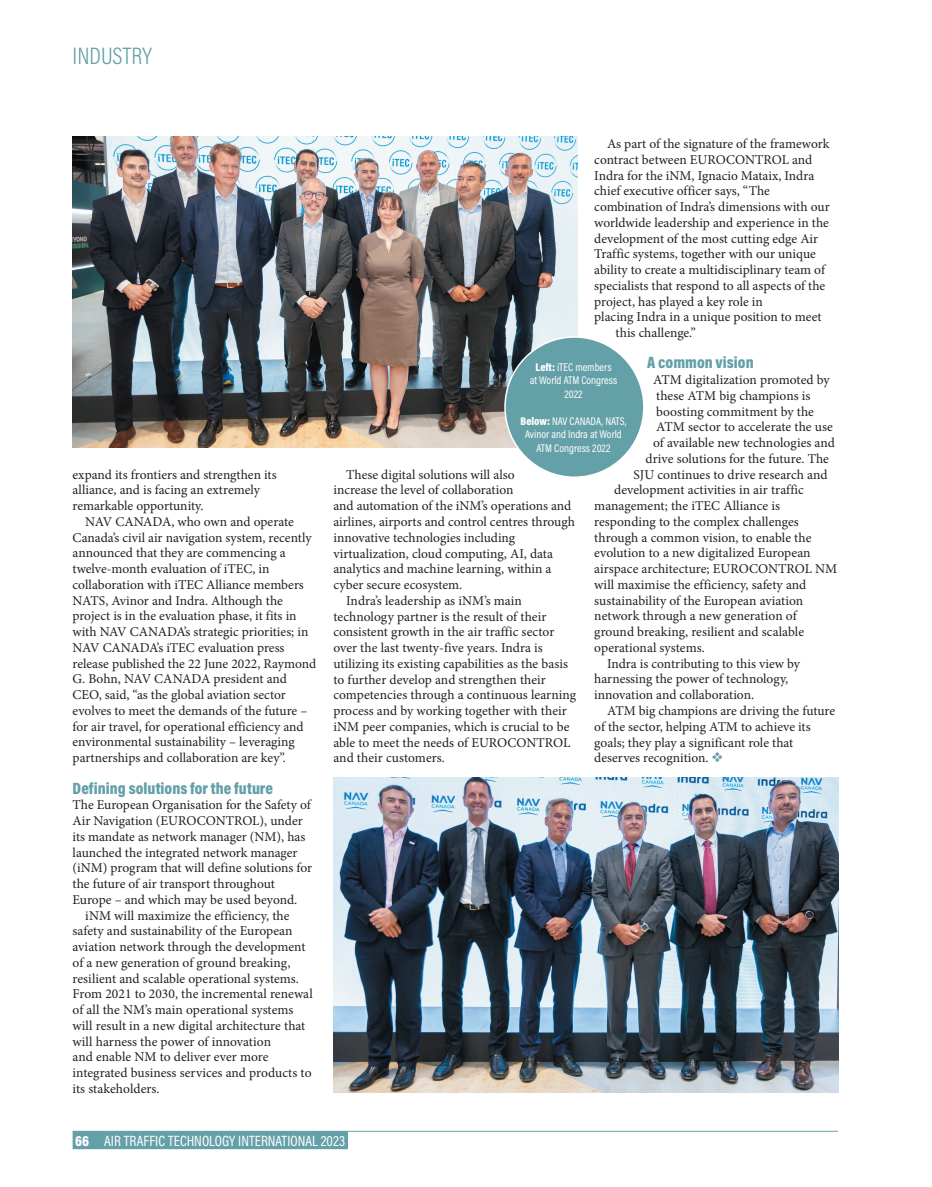
<style>
.page{position:relative;width:932px;height:1187px;background:#fff}
.page>*{position:absolute;margin:0;border:0;box-sizing:border-box;transform-origin:0 0}
.t1{font:300 24px "Acumin Pro Cond";letter-spacing:.005em;color:#64a0a7}
.t2{font:900 16.5px "Acumin Pro Cond";color:#64a0a7}
.t3{font:15px "Acumin Pro Cond";color:#fff}
.t4{font:13.5px "Minion Pro";color:#231f20}
.t5{font:11.25px/13.5px "Acumin Pro Cond";color:#fff;text-align:center}
.s1{color:#64a0a7}
.s2{font-weight:900}
</style>
<div class="page">
<img style="left:333px;top:778px;width:505px;height:315px">
<img style="left:73px;top:136px;width:504px;height:311px">
<div style="left:505px;top:337px;width:139px;height:140px;background:#64a0a7;border-radius:50%"></div>
<hr style="left:73px;top:1131px;width:765px;height:1px;background:#64a0a7">
<div style="left:73px;top:1131px;width:275px;height:18px;background:#64a0a7"></div>
<p class="t1" style="left:73px;top:40px;width:81px">INDUSTRY</p>
<p class="t4" style="left:73px;top:465px;width:206px">expand its frontiers and strengthen its</p>
<p class="t4" style="left:73px;top:481px;width:189px">alliance, and is facing an extremely</p>
<p class="t4" style="left:73px;top:497px;width:133px">remarkable opportunity.</p>
<p class="t4" style="left:85px;top:513px;width:210px">NAV CANADA, who own and operate</p>
<p class="t4" style="left:73px;top:528px;width:240px">Canada’s civil air navigation system, recently</p>
<p class="t4" style="left:73px;top:544px;width:215px">announced that they are commencing a</p>
<p class="t4" style="left:73px;top:560px;width:199px">twelve-month evaluation of iTEC, in</p>
<p class="t4" style="left:73px;top:576px;width:233px">collaboration with iTEC Alliance members</p>
<p class="t4" style="left:73px;top:591px;width:212px">NATS, Avinor and Indra. Although the</p>
<p class="t4" style="left:73px;top:607px;width:226px">project is in the evaluation phase, it fits in</p>
<p class="t4" style="left:73px;top:623px;width:237px">with NAV CANADA’s strategic priorities; in</p>
<p class="t4" style="left:73px;top:639px;width:213px">NAV CANADA’s iTEC evaluation press</p>
<p class="t4" style="left:73px;top:654px;width:245px">release published the 22 June 2022, Raymond</p>
<p class="t4" style="left:73px;top:670px;width:216px">G. Bohn, NAV CANADA president and</p>
<p class="t4" style="left:73px;top:686px;width:215px">CEO, said, “as the global aviation sector</p>
<p class="t4" style="left:73px;top:702px;width:236px">evolves to meet the demands of the future –</p>
<p class="t4" style="left:73px;top:717px;width:233px">for air travel, for operational efficiency and</p>
<p class="t4" style="left:73px;top:733px;width:224px">environmental sustainability – leveraging</p>
<p class="t4" style="left:73px;top:749px;width:215px">partnerships and collaboration are key”.</p>
<p class="t2" style="left:73px;top:777px;width:202px">Defining solutions for the future</p>
<p class="t4" style="left:73px;top:796px;width:240px">The European Organisation for the Safety of</p>
<p class="t4" style="left:73px;top:812px;width:232px">Air Navigation (EUROCONTROL), under</p>
<p class="t4" style="left:73px;top:828px;width:234px">its mandate as network manager (NM), has</p>
<p class="t4" style="left:73px;top:843px;width:227px">launched the integrated network manager</p>
<p class="t4" style="left:73px;top:859px;width:241px">(iNM) program that will define solutions for</p>
<p class="t4" style="left:73px;top:875px;width:204px">the future of air transport throughout</p>
<p class="t4" style="left:73px;top:891px;width:226px">Europe – and which may be used beyond.</p>
<p class="t4" style="left:85px;top:906px;width:206px">iNM will maximize the efficiency, the</p>
<p class="t4" style="left:73px;top:922px;width:221px">safety and sustainability of the European</p>
<p class="t4" style="left:73px;top:938px;width:235px">aviation network through the development</p>
<p class="t4" style="left:73px;top:954px;width:219px">of a new generation of ground breaking,</p>
<p class="t4" style="left:73px;top:969px;width:228px">resilient and scalable operational systems.</p>
<p class="t4" style="left:73px;top:985px;width:242px">From 2021 to 2030, the incremental renewal</p>
<p class="t4" style="left:73px;top:1001px;width:222px">of all the NM’s main operational systems</p>
<p class="t4" style="left:73px;top:1017px;width:234px">will result in a new digital architecture that</p>
<p class="t4" style="left:73px;top:1032px;width:200px">will harness the power of innovation</p>
<p class="t4" style="left:73px;top:1048px;width:197px">and enable NM to deliver ever more</p>
<p class="t4" style="left:73px;top:1064px;width:240px">integrated business services and products to</p>
<p class="t4" style="left:73px;top:1080px;width:88px">its stakeholders.</p>
<p class="t4" style="left:607px;top:135px;width:224px">As part of the signature of the framework</p>
<p class="t4" style="left:594px;top:150px;width:220px">contract between EUROCONTROL and</p>
<p class="t4" style="left:594px;top:166px;width:222px">Indra for the iNM, Ignacio Mataix, Indra</p>
<p class="t4" style="left:594px;top:182px;width:177px">chief executive officer says, “The</p>
<p class="t4" style="left:594px;top:198px;width:237px">combination of Indra’s dimensions with our</p>
<p class="t4" style="left:594px;top:213px;width:236px">worldwide leadership and experience in the</p>
<p class="t4" style="left:594px;top:229px;width:225px">development of the most cutting edge Air</p>
<p class="t4" style="left:594px;top:245px;width:223px">Traffic systems, together with our unique</p>
<p class="t4" style="left:594px;top:261px;width:232px">ability to create a multidisciplinary team of</p>
<p class="t4" style="left:594px;top:276px;width:232px">specialists that respond to all aspects of the</p>
<p class="t4" style="left:594px;top:292px;width:170px">project, has played a key role in</p>
<p class="t4" style="left:594px;top:308px;width:229px">placing Indra in a unique position to meet</p>
<p class="t4" style="left:616px;top:324px;width:82px">this challenge.”</p>
<p class="t2" style="left:647px;top:352px;width:108px">A common vision</p>
<p class="t4" style="left:653px;top:371px;width:178px">ATM digitalization promoted by</p>
<p class="t4" style="left:656px;top:387px;width:156px">these ATM big champions is</p>
<p class="t4" style="left:656px;top:402px;width:159px">boosting commitment by the</p>
<p class="t4" style="left:656px;top:418px;width:178px">ATM sector to accelerate the use</p>
<p class="t4" style="left:653px;top:434px;width:183px">of available new technologies and</p>
<p class="t4" style="left:646px;top:450px;width:185px">drive solutions for the future. The</p>
<p class="t4" style="left:634px;top:465px;width:195px">SJU continues to drive research and</p>
<p class="t4" style="left:614px;top:481px;width:191px">development activities in air traffic</p>
<p class="t4" style="left:594px;top:497px;width:187px">management; the iTEC Alliance is</p>
<p class="t4" style="left:594px;top:513px;width:206px">responding to the complex challenges</p>
<p class="t4" style="left:594px;top:528px;width:219px">through a common vision, to enable the</p>
<p class="t4" style="left:594px;top:544px;width:218px">evolution to a new digitalized European</p>
<p class="t4" style="left:594px;top:560px;width:244px">airspace architecture; EUROCONTROL NM</p>
<p class="t4" style="left:594px;top:576px;width:214px">will maximise the efficiency, safety and</p>
<p class="t4" style="left:594px;top:591px;width:210px">sustainability of the European aviation</p>
<p class="t4" style="left:594px;top:607px;width:204px">network through a new generation of</p>
<p class="t4" style="left:594px;top:623px;width:211px">ground breaking, resilient and scalable</p>
<p class="t4" style="left:594px;top:639px;width:112px">operational systems.</p>
<p class="t4" style="left:607px;top:654px;width:194px">Indra is contributing to this view by</p>
<p class="t4" style="left:594px;top:670px;width:196px">harnessing the power of technology,</p>
<p class="t4" style="left:594px;top:686px;width:161px">innovation and collaboration.</p>
<p class="t4" style="left:607px;top:702px;width:230px">ATM big champions are driving the future</p>
<p class="t4" style="left:594px;top:717px;width:218px">of the sector, helping ATM to achieve its</p>
<p class="t4" style="left:594px;top:733px;width:201px">goals; they play a significant role that</p>
<p class="t4" style="left:594px;top:749px;width:130px">deserves recognition. <span class="s1">❖</span></p>
<p class="t5" style="left:530px;top:360px;width:89px"><span class="s2">Left:</span> iTEC members<br>at World ATM Congress<br>2022</p>
<p class="t5" style="left:521px;top:414px;width:107px"><span class="s2">Below:</span> NAV CANADA, NATS,<br>Avinor and Indra at World<br>ATM Congress 2022</p>
<p class="t4" style="left:346px;top:465px;width:170px">These digital solutions will also</p>
<p class="t4" style="left:333px;top:481px;width:182px">increase the level of collaboration</p>
<p class="t4" style="left:333px;top:497px;width:239px">and automation of the iNM’s operations and</p>
<p class="t4" style="left:333px;top:513px;width:243px">airlines, airports and control centres through</p>
<p class="t4" style="left:333px;top:528px;width:183px">innovative technologies including</p>
<p class="t4" style="left:333px;top:544px;width:221px">virtualization, cloud computing, AI, data</p>
<p class="t4" style="left:333px;top:560px;width:220px">analytics and machine learning, within a</p>
<p class="t4" style="left:333px;top:576px;width:130px">cyber secure ecosystem.</p>
<p class="t4" style="left:346px;top:591px;width:177px">Indra’s leadership as iNM’s main</p>
<p class="t4" style="left:333px;top:607px;width:214px">technology partner is the result of their</p>
<p class="t4" style="left:333px;top:623px;width:222px">consistent growth in the air traffic sector</p>
<p class="t4" style="left:333px;top:639px;width:211px">over the last twenty-five years. Indra is</p>
<p class="t4" style="left:333px;top:654px;width:236px">utilizing its existing capabilities as the basis</p>
<p class="t4" style="left:333px;top:670px;width:214px">to further develop and strengthen their</p>
<p class="t4" style="left:333px;top:686px;width:244px">competencies through a continuous learning</p>
<p class="t4" style="left:333px;top:702px;width:235px">process and by working together with their</p>
<p class="t4" style="left:333px;top:717px;width:238px">iNM peer companies, which is crucial to be</p>
<p class="t4" style="left:333px;top:733px;width:239px">able to meet the needs of EUROCONTROL</p>
<p class="t4" style="left:333px;top:749px;width:113px">and their customers.</p>
<p class="t3" style="left:75px;top:1131px;width:271px"><span class="s2">66</span> AIR TRAFFIC TECHNOLOGY INTERNATIONAL 2023</p>
</div>
